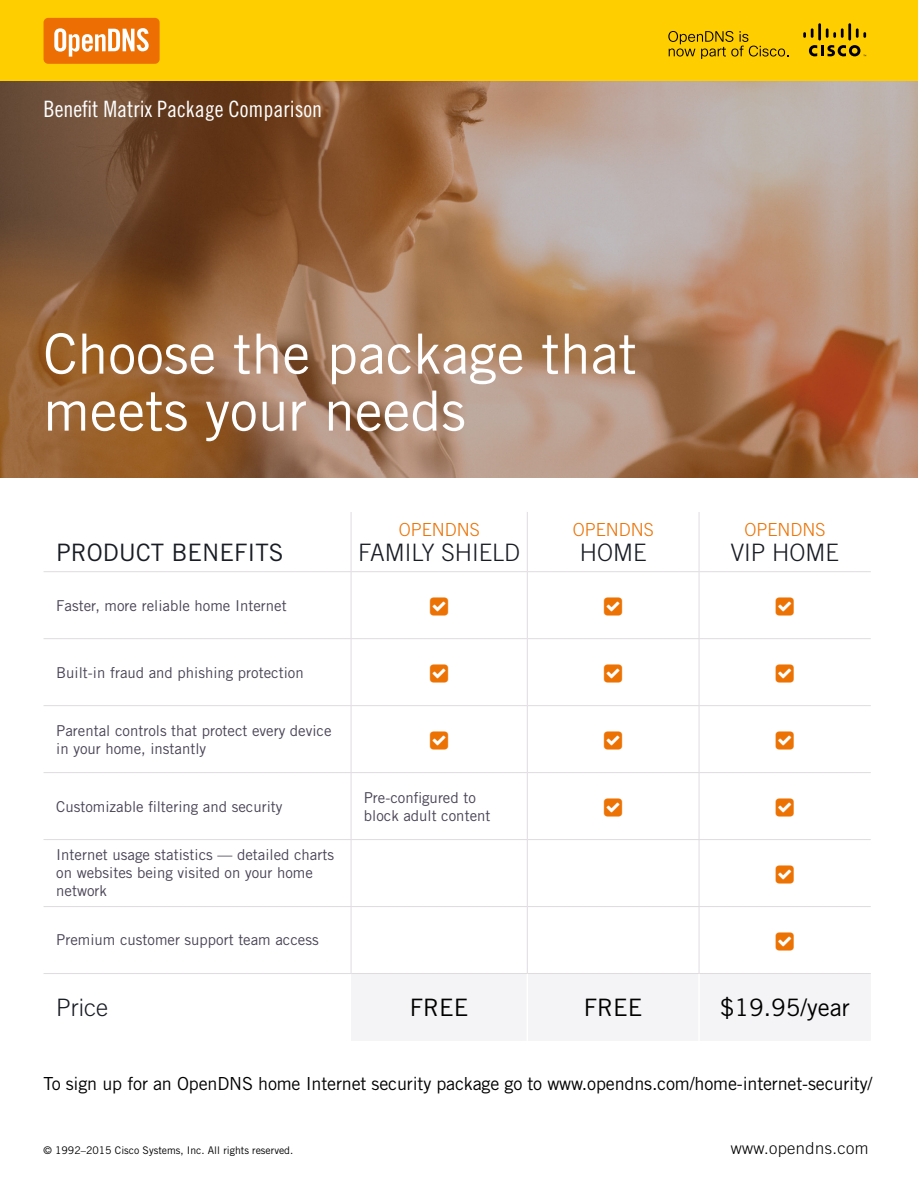
<style>
.page{position:relative;width:918px;height:1188px;background:#fff}
.page>*{position:absolute;margin:0;border:0;box-sizing:border-box;transform-origin:0 0}
.t1{font:55.5px/57px "Trade Gothic LT Std";color:#fff}
.t2{font:300 24px "Trade Gothic LT Std";color:#181c24}
.t3{font:24px "Trade Gothic LT Std";color:#000}
.t4{font:24px "Trade Gothic LT Std";color:#181c24}
.t5{font:22.5px "Trade Gothic LT Std Cn 18";color:#fff}
.t6{font:18px "Trade Gothic LT Std";letter-spacing:-.01em;color:#000}
.t7{font:300 18px "Trade Gothic LT Std";color:#ec7204}
.t8{font:300 16.5px "Trade Gothic LT Std";letter-spacing:.025em;color:#000}
.t9{font:15px/18px "Trade Gothic LT Std";color:#4a4456}
.t10{font:10.5px "Trade Gothic LT Std";color:#000}
</style>
<div class="page">
<img style="left:0;top:81px;width:918px;height:397px">
<div style="left:0;top:0;width:918px;height:81px;background:#ffce00"></div>
<div style="left:351px;top:974px;width:520px;height:66px;background:#f4f3f5"></div>
<hr style="left:351px;top:512px;width:1px;height:59px;background:#dfdce0">
<hr style="left:527px;top:512px;width:1px;height:59px;background:#dfdce0">
<hr style="left:699px;top:512px;width:1px;height:59px;background:#dfdce0">
<hr style="left:44px;top:571px;width:307px;height:1px;background:#dfdce0">
<hr style="left:351px;top:571px;width:176px;height:1px;background:#dfdce0">
<hr style="left:351px;top:572px;width:1px;height:66px;background:#dfdce0">
<hr style="left:527px;top:571px;width:172px;height:1px;background:#dfdce0">
<hr style="left:527px;top:572px;width:1px;height:66px;background:#dfdce0">
<hr style="left:699px;top:571px;width:172px;height:1px;background:#dfdce0">
<hr style="left:699px;top:572px;width:1px;height:66px;background:#dfdce0">
<hr style="left:44px;top:638px;width:307px;height:1px;background:#dfdce0">
<hr style="left:351px;top:638px;width:176px;height:1px;background:#dfdce0">
<hr style="left:351px;top:639px;width:1px;height:66px;background:#dfdce0">
<hr style="left:527px;top:638px;width:172px;height:1px;background:#dfdce0">
<hr style="left:527px;top:639px;width:1px;height:66px;background:#dfdce0">
<hr style="left:699px;top:638px;width:172px;height:1px;background:#dfdce0">
<hr style="left:699px;top:639px;width:1px;height:66px;background:#dfdce0">
<hr style="left:44px;top:705px;width:307px;height:1px;background:#dfdce0">
<hr style="left:351px;top:705px;width:176px;height:1px;background:#dfdce0">
<hr style="left:351px;top:706px;width:1px;height:66px;background:#dfdce0">
<hr style="left:527px;top:705px;width:172px;height:1px;background:#dfdce0">
<hr style="left:527px;top:706px;width:1px;height:66px;background:#dfdce0">
<hr style="left:699px;top:705px;width:172px;height:1px;background:#dfdce0">
<hr style="left:699px;top:706px;width:1px;height:66px;background:#dfdce0">
<hr style="left:44px;top:772px;width:307px;height:1px;background:#dfdce0">
<hr style="left:351px;top:772px;width:176px;height:1px;background:#dfdce0">
<hr style="left:351px;top:773px;width:1px;height:66px;background:#dfdce0">
<hr style="left:527px;top:772px;width:172px;height:1px;background:#dfdce0">
<hr style="left:527px;top:773px;width:1px;height:66px;background:#dfdce0">
<hr style="left:699px;top:772px;width:172px;height:1px;background:#dfdce0">
<hr style="left:699px;top:773px;width:1px;height:66px;background:#dfdce0">
<hr style="left:44px;top:839px;width:307px;height:1px;background:#dfdce0">
<hr style="left:351px;top:839px;width:176px;height:1px;background:#dfdce0">
<hr style="left:351px;top:840px;width:1px;height:66px;background:#dfdce0">
<hr style="left:527px;top:839px;width:172px;height:1px;background:#dfdce0">
<hr style="left:527px;top:840px;width:1px;height:66px;background:#dfdce0">
<hr style="left:699px;top:839px;width:172px;height:1px;background:#dfdce0">
<hr style="left:699px;top:840px;width:1px;height:66px;background:#dfdce0">
<hr style="left:44px;top:906px;width:307px;height:1px;background:#dfdce0">
<hr style="left:351px;top:906px;width:176px;height:1px;background:#dfdce0">
<hr style="left:351px;top:907px;width:1px;height:66px;background:#dfdce0">
<hr style="left:527px;top:906px;width:172px;height:1px;background:#dfdce0">
<hr style="left:527px;top:907px;width:1px;height:66px;background:#dfdce0">
<hr style="left:699px;top:906px;width:172px;height:1px;background:#dfdce0">
<hr style="left:699px;top:907px;width:1px;height:66px;background:#dfdce0">
<hr style="left:44px;top:973px;width:307px;height:1px;background:#dfdce0">
<hr style="left:351px;top:973px;width:176px;height:1px;background:#dfdce0">
<hr style="left:527px;top:973px;width:172px;height:1px;background:#dfdce0">
<hr style="left:699px;top:973px;width:172px;height:1px;background:#dfdce0">
<hr style="left:527px;top:974px;width:1px;height:67px;background:#fff">
<hr style="left:698px;top:974px;width:2px;height:67px;background:#fff">
<div style="left:44px;top:18px;width:116px;height:46px;background:#ed6f04;border-radius:5px"></div>
<svg style="left:54px;top:28px;width:95px;height:29px"></svg>
<svg style="left:668px;top:31px;width:120px;height:28px"></svg>
<svg style="left:803px;top:28px;width:11px;height:10px"></svg>
<hr style="left:818px;top:23px;width:3px;height:18px;background:#000">
<svg style="left:826px;top:28px;width:18px;height:10px"></svg>
<hr style="left:848px;top:23px;width:3px;height:18px;background:#000">
<svg style="left:856px;top:28px;width:10px;height:10px"></svg>
<svg style="left:809px;top:45px;width:57px;height:11px"></svg>
<h3 class="t5" style="left:44px;top:96px;width:280px">Benefit Matrix Package Comparison</h3>
<h1 class="t1" style="left:44px;top:325px;width:595px">Choose the package that meets your needs</h1>
<h2 class="t4" style="left:56px;top:538px;width:229px">PRODUCT BENEFITS</h2>
<p class="t9" style="left:56px;top:596px;width:232px">Faster, more reliable home Internet</p>
<p class="t9" style="left:56px;top:663px;width:249px">Built-in fraud and phishing protection</p>
<p class="t9" style="left:56px;top:721px;width:277px">Parental controls that protect every device in your home, instantly</p>
<p class="t7" style="left:399px;top:518px;width:83px">OPENDNS</p>
<h2 class="t2" style="left:358px;top:538px;width:163px">FAMILY SHIELD</h2>
<p class="t9" style="left:56px;top:797px;width:228px">Customizable filtering and security</p>
<p class="t9" style="left:364px;top:788px;width:128px">Pre-configured to block adult content</p>
<p class="t9" style="left:56px;top:846px;width:279px">Internet usage statistics — detailed charts on websites being visited on your home network</p>
<p class="t9" style="left:56px;top:931px;width:264px">Premium customer support team access</p>
<p class="t7" style="left:573px;top:518px;width:83px">OPENDNS</p>
<h2 class="t2" style="left:580px;top:538px;width:68px">HOME</h2>
<p class="t7" style="left:744px;top:518px;width:83px">OPENDNS</p>
<h2 class="t2" style="left:731px;top:538px;width:110px">VIP HOME</h2>
<h2 class="t2" style="left:56px;top:993px;width:53px">Price</h2>
<h2 class="t3" style="left:410px;top:993px;width:60px">FREE</h2>
<h2 class="t3" style="left:584px;top:993px;width:60px">FREE</h2>
<h2 class="t3" style="left:720px;top:993px;width:131px">$19.95/year</h2>
<p class="t6" style="left:44px;top:1073px;width:831px">To sign up for an OpenDNS home Internet security package go to www.opendns.com/home-internet-security/</p>
<p class="t10" style="left:44px;top:1144px;width:251px">© 1992–2015 Cisco Systems, Inc. All rights reserved.</p>
<p class="t8" style="left:731px;top:1139px;width:139px">www.opendns.com</p>
</div>
